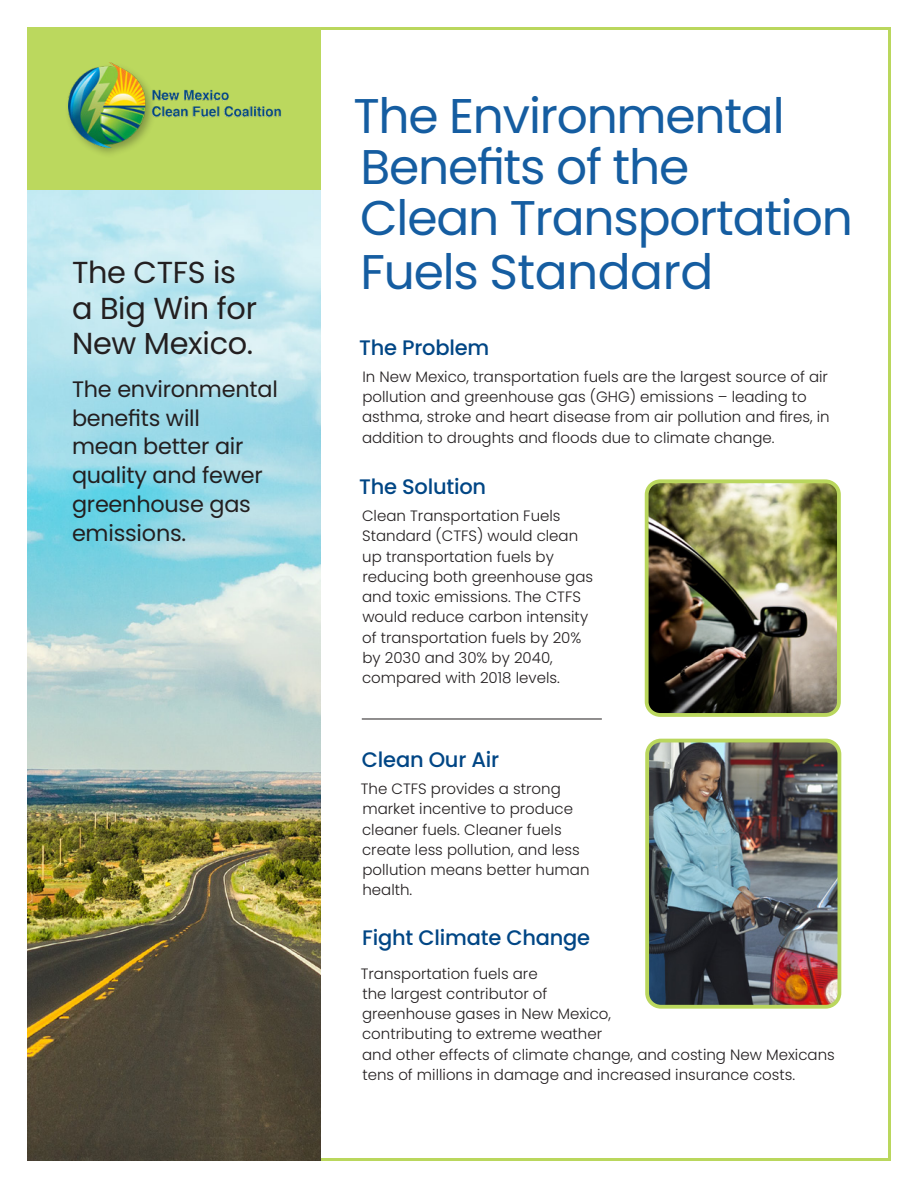
<style>
.page{position:relative;width:918px;height:1188px;background:#fff}
.page>*{position:absolute;margin:0;border:0;box-sizing:border-box;transform-origin:0 0}
.t1{font:48.75px/52.1px "Poppins";letter-spacing:-.025em;color:#155da1}
.t2{font:30.3px/35.1px "Poppins";letter-spacing:-.01em;color:#231f20}
.t3{font:22.35px/28.8px "Poppins";letter-spacing:-.01em;color:#231f20}
.t4{font:500 21px "Poppins";letter-spacing:-.01em;color:#014685}
.t5{font:300 15px/20.2px "Poppins";color:#231f20}
</style>
<div class="page">
<div style="left:27px;top:27px;width:864px;height:1134px;background:#fff;border:3px solid #bad75d"></div>
<div style="left:27px;top:27px;width:294px;height:163px;background:#bbd85e"></div>
<img style="left:27px;top:190px;width:294px;height:971px">
<div style="left:65px;top:60px;width:92px;height:99px;background:#010209;opacity:.31"></div>
<img style="left:68px;top:63px;width:213px;height:84px">
<img style="left:650px;top:742px;width:188px;height:262px">
<div style="left:645px;top:739px;width:196px;height:270px;border:4px solid #bad75d;border-radius:14px"></div>
<hr style="left:362px;top:719px;width:240px;height:1px;background:#231f20">
<img style="left:650px;top:484px;width:186px;height:228px">
<div style="left:645px;top:479px;width:196px;height:238px;border:4px solid #bad75d;border-radius:13px"></div>
<p class="t2" style="left:72px;top:255px;width:187px">The CTFS is a Big Win for<br>New Mexico.</p>
<p class="t3" style="left:72px;top:375px;width:207px">The environmental benefits will<br>mean better air quality and fewer greenhouse gas emissions.</p>
<p class="t1" style="left:353px;top:90px;width:501px">The Environmental<br>Benefits of the<br>Clean Transportation<br>Fuels Standard</p>
<p class="t4" style="left:359px;top:335px;width:132px">The Problem</p>
<p class="t5" style="left:362px;top:366px;width:469px">In New Mexico, transportation fuels are the largest source of air pollution and greenhouse gas (GHG) emissions – leading to asthma, stroke and heart disease from air pollution and fires, in</p>
<p class="t5" style="left:362px;top:428px;width:414px">addition to droughts and floods due to climate change.</p>
<p class="t4" style="left:359px;top:475px;width:129px">The Solution</p>
<p class="t5" style="left:362px;top:506px;width:233px">Clean Transportation Fuels<br>Standard (CTFS) would clean up transportation fuels by reducing both greenhouse gas and toxic emissions. The CTFS would reduce carbon intensity of transportation fuels by 20% by 2030 and 30% by 2040, compared with 2018 levels.</p>
<p class="t4" style="left:362px;top:748px;width:139px">Clean Our Air</p>
<p class="t5" style="left:361px;top:779px;width:230px">The CTFS provides a strong market incentive to produce cleaner fuels. Cleaner fuels create less pollution, and less pollution means better human health.</p>
<p class="t4" style="left:362px;top:925px;width:230px">Fight Climate Change</p>
<p class="t5" style="left:361px;top:963px;width:476px">Transportation fuels are<br>the largest contributor of<br>greenhouse gases in New Mexico,<br>contributing to extreme weather<br>and other effects of climate change, and costing New Mexicans tens of millions in damage and increased insurance costs.</p>
</div>
